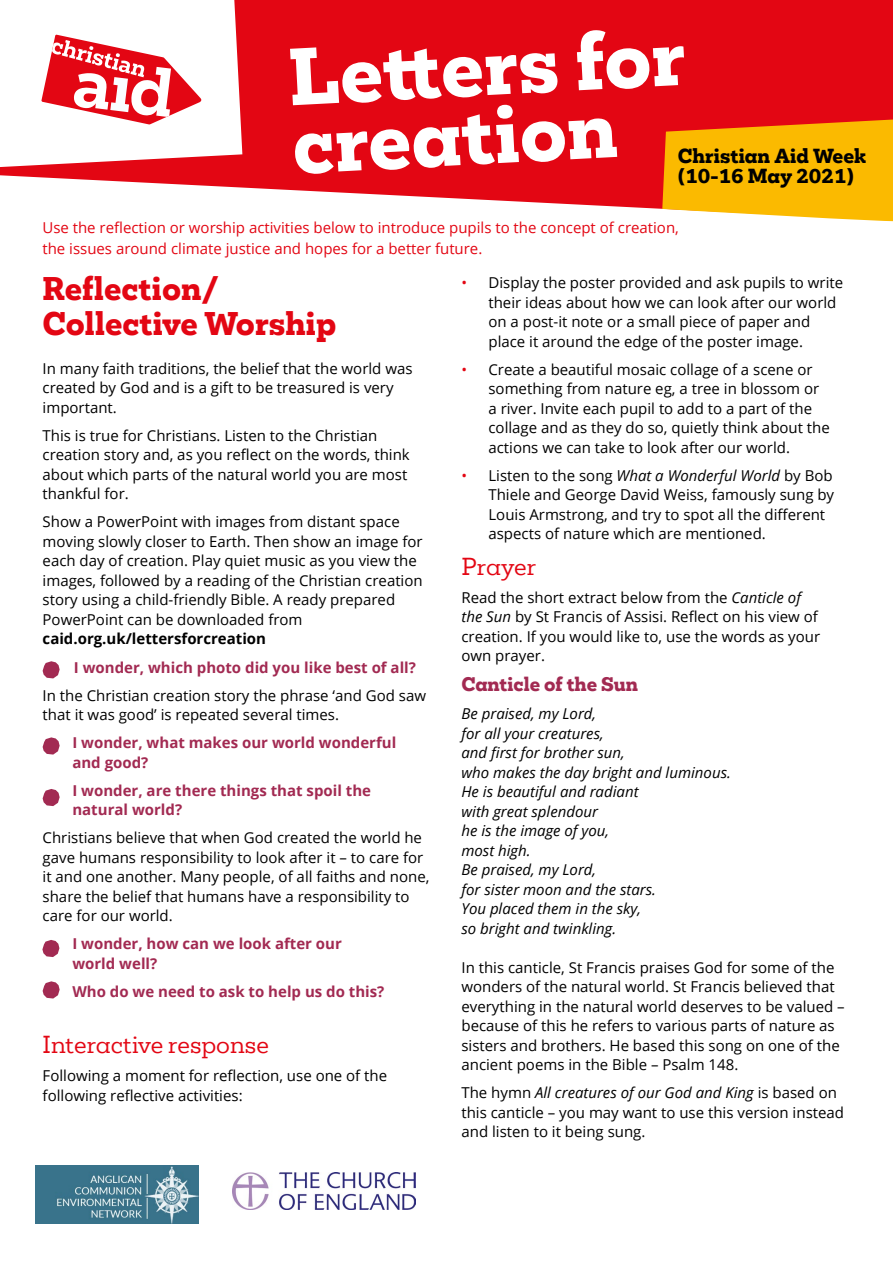
<style>
.page{position:relative;width:893px;height:1263px;background:#fff}
.page>*{position:absolute;margin:0;border:0;box-sizing:border-box;transform-origin:0 0}
.t1{font:800 74.4px/68.6px "Mokoko";color:#fff}
.t2{font:800 30px/34.5px "Mokoko";color:#e30613}
.t3{font:22.5px "Mokoko";color:#e30613}
.t4{font:800 18.6px/19.5px "Mokoko";color:#000}
.t5{font:800 18px "Mokoko";color:#a22a52}
.t6{font:15px/19.5px "Open Sans";color:#000}
.t7{font:italic 15px/19.5px "Open Sans";color:#000}
.t8{font:700 15px/19.5px "Open Sans";color:#a22a52}
.t9{font:15px/21px "Open Sans";color:#e30613}
.t10{font:700 15px "Open Sans";color:#000}
.s1{color:#e30613}
.s2{font-style:italic}
</style>
<div class="page">
<svg style="left:0;top:0;width:893px;height:209px;background:#e51c28"></svg>
<svg style="left:662px;top:119px;width:231px;height:103px;background:#f9b111"></svg>
<svg style="left:43px;top:661px;width:17px;height:17px"></svg>
<svg style="left:43px;top:737px;width:17px;height:17px"></svg>
<svg style="left:43px;top:789px;width:17px;height:17px"></svg>
<svg style="left:42px;top:940px;width:17px;height:17px"></svg>
<svg style="left:43px;top:981px;width:17px;height:17px"></svg>
<img style="left:35px;top:1165px;width:164px;height:58px">
<img style="left:232px;top:1173px;width:183px;height:37px">
<svg style="left:0;top:0;width:242px;height:168px"></svg>
<h1 class="t1" style="left:287px;top:44px;width:398px;rotate:-3deg">Lett ers for creation</h1>
<p class="t4" style="left:678px;top:147px;width:190px">Christian Aid Week (10-16 May 2021)</p>
<p class="t9" style="left:42px;top:217px;width:638px">Use the reflection or worship activities below to introduce pupils to the concept of creation, the issues around climate justice and hopes for a better future.</p>
<h2 class="t2" style="left:43px;top:272px;width:295px">Reflection/<br>Collective Worship</h2>
<p class="t6" style="left:43px;top:358px;width:371px">In many faith traditions, the belief that the world was created by God and is a gift to be treasured is very important.</p>
<p class="t6" style="left:43px;top:425px;width:369px">This is true for Christians. Listen to the Christian creation story and, as you reflect on the words, think about which parts of the natural world you are most thankful for.</p>
<p class="t6" style="left:43px;top:512px;width:382px">Show a PowerPoint with images from distant space moving slowly closer to Earth. Then show an image for each day of creation. Play quiet music as you view the images, followed by a reading of the Christian creation story using a child-friendly Bible. A ready prepared PowerPoint can be downloaded from</p>
<p class="t10" style="left:43px;top:628px;width:225px">caid.org.uk/lettersforcreation</p>
<p class="t8" style="left:74px;top:657px;width:344px">I wonder, which photo did you like best of all?</p>
<p class="t6" style="left:43px;top:685px;width:385px">In the Christian creation story the phrase ‘and God saw that it was good’ is repeated several times.</p>
<p class="t8" style="left:72px;top:732px;width:325px">I wonder, what makes our world wonderful and good?</p>
<p class="t8" style="left:72px;top:780px;width:300px">I wonder, are there things that spoil the natural world?</p>
<p class="t6" style="left:43px;top:827px;width:388px">Christians believe that when God created the world he gave humans responsibility to look after it – to care for it and one another. Many people, of all faiths and none, share the belief that humans have a responsibility to care for our world.</p>
<p class="t8" style="left:72px;top:933px;width:271px">I wonder, how can we look after our world well?</p>
<p class="t8" style="left:72px;top:981px;width:314px">Who do we need to ask to help us do this?</p>
<h3 class="t3" style="left:43px;top:1030px;width:228px">Interactive response</h3>
<p class="t6" style="left:43px;top:1066px;width:346px">Following a moment for reflection, use one of the following reflective activities:</p>
<p class="t6" style="left:488px;top:273px;width:356px;text-indent:-27px"><span class="s1">•</span> Display the poster provided and ask pupils to write their ideas about how we can look after our world on a post-it note or a small piece of paper and place it around the edge of the poster image.</p>
<p class="t6" style="left:488px;top:359px;width:343px;text-indent:-27px"><span class="s1">•</span> Create a beautiful mosaic collage of a scene or something from nature eg, a tree in blossom or a river. Invite each pupil to add to a part of the collage and as they do so, quietly think about the actions we can take to look after our world.</p>
<p class="t6" style="left:488px;top:465px;width:347px;text-indent:-27px"><span class="s1">•</span> Listen to the song <span class="s2">What a Wonderful World</span> by Bob Thiele and George David Weiss, famously sung by Louis Armstrong, and try to spot all the different aspects of nature which are mentioned.</p>
<h3 class="t3" style="left:461px;top:551px;width:76px">Prayer</h3>
<p class="t6" style="left:461px;top:587px;width:360px">Read the short extract below from the <span class="s2">Canticle of the Sun</span> by St Francis of Assisi. Reflect on his view of creation. If you would like to, use the words as your own prayer.</p>
<p class="t5" style="left:461px;top:672px;width:178px">Canticle of the Sun</p>
<p class="t7" style="left:461px;top:704px;width:271px">Be praised, my Lord,<br>for all your creatures,<br>and first for brother sun,<br>who makes the day bright and luminous.<br>He is beautiful and radiant<br>with great splendour<br>he is the image of you,<br>most high.<br>Be praised, my Lord,<br>for sister moon and the stars.<br>You placed them in the sky,<br>so bright and twinkling.</p>
<p class="t6" style="left:461px;top:957px;width:385px">In this canticle, St Francis praises God for some of the wonders of the natural world. St Francis believed that everything in the natural world deserves to be valued – because of this he refers to various parts of nature as sisters and brothers. He based this song on one of the ancient poems in the Bible – Psalm 148.</p>
<p class="t6" style="left:461px;top:1083px;width:384px">The hymn <span class="s2">All creatures of our God and King</span> is based on this canticle – you may want to use this version instead and listen to it being sung.</p>
</div>
